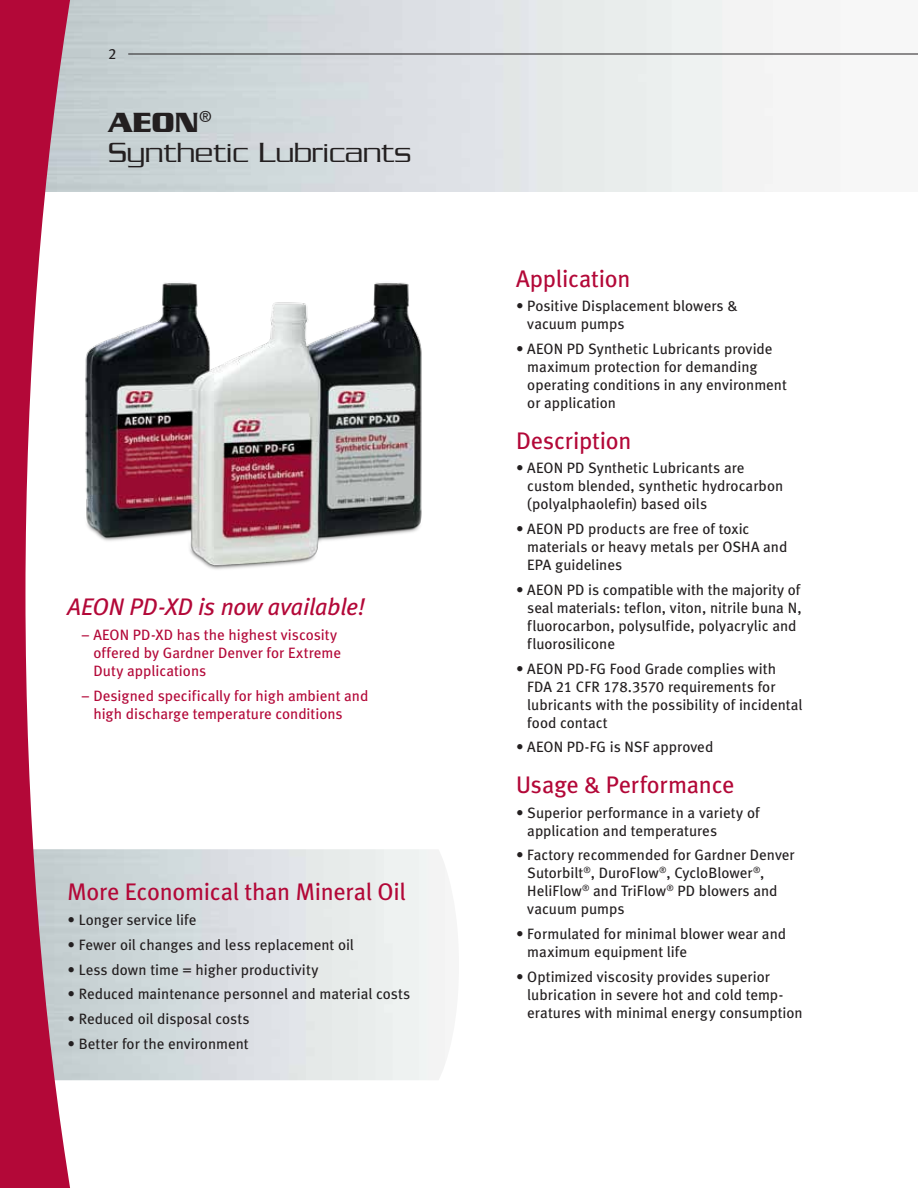
<style>
.page{position:relative;width:918px;height:1188px;background:#fff}
.page>*{position:absolute;margin:0;border:0;box-sizing:border-box;transform-origin:0 0}
.t1{font:300 30px/30px "Serpentine LT";color:#231f20}
.t2{font:24px "Meta Book LF";letter-spacing:-.01em;color:#b30838}
.t3{font:italic 24px "Meta Book LF";letter-spacing:-.01em;color:#b30838}
.t4{font:15px/18px "Meta Book LF";color:#231f20}
.t5{font:15px/18px "Meta Book LF";color:#b30838}
.s1{font-weight:700}
</style>
<div class="page">
<hr style="left:128px;top:54px;width:790px;height:1px;background:#231f20">
<svg style="left:0;top:0;width:72px;height:1188px;fill:#b30838"></svg>
<img style="left:68px;top:270px;width:354px;height:306px">
<p class="t4" style="left:108px;top:44px;width:10px">2</p>
<h1 class="t1" style="left:108px;top:107px;width:305px"><span class="s1">AEON</span><sup>®<br></sup>Synthetic Lubricants</h1>
<h2 class="t3" style="left:68px;top:593px;width:299px">AEON PD-XD is now available!</h2>
<p class="t5" style="left:93px;top:626px;width:249px;text-indent:-12px">– AEON PD-XD has the highest viscosity offered by Gardner Denver for Extreme<br>Duty applications</p>
<p class="t5" style="left:93px;top:687px;width:277px;text-indent:-12px">– Designed specifically for high ambient and high discharge temperature conditions</p>
<h2 class="t2" style="left:68px;top:878px;width:340px">More Economical than Mineral Oil</h2>
<p class="t4" style="left:68px;top:911px;width:130px">• Longer service life</p>
<p class="t4" style="left:68px;top:935px;width:288px">• Fewer oil changes and less replacement oil</p>
<p class="t4" style="left:68px;top:960px;width:252px">• Less down time = higher productivity</p>
<p class="t4" style="left:68px;top:985px;width:344px">• Reduced maintenance personnel and material costs</p>
<p class="t4" style="left:68px;top:1010px;width:184px">• Reduced oil disposal costs</p>
<p class="t4" style="left:68px;top:1034px;width:183px">• Better for the environment</p>
<h2 class="t2" style="left:516px;top:264px;width:116px">Application</h2>
<p class="t4" style="left:527px;top:297px;width:212px;text-indent:-11px">• Positive Displacement blowers &amp; vacuum pumps</p>
<p class="t4" style="left:527px;top:340px;width:261px;text-indent:-11px">• AEON PD Synthetic Lubricants provide maximum protection for demanding operating conditions in any environment or application</p>
<h2 class="t2" style="left:516px;top:426px;width:117px">Description</h2>
<p class="t4" style="left:527px;top:459px;width:257px;text-indent:-11px">• AEON PD Synthetic Lubricants are custom blended, synthetic hydrocarbon (polyalphaolefin) based oils</p>
<p class="t4" style="left:527px;top:520px;width:262px;text-indent:-11px">• AEON PD products are free of toxic materials or heavy metals per OSHA and<br>EPA guidelines</p>
<p class="t4" style="left:527px;top:580px;width:276px;text-indent:-11px">• AEON PD is compatible with the majority of seal materials: teflon, viton, nitrile buna N, fluorocarbon, polysulfide, polyacrylic and fluorosilicone</p>
<p class="t4" style="left:527px;top:659px;width:277px;text-indent:-11px">• AEON PD-FG Food Grade complies with FDA 21 CFR 178.3570 requirements for lubricants with the possibility of incidental food contact</p>
<p class="t4" style="left:516px;top:738px;width:199px">• AEON PD-FG is NSF approved</p>
<h2 class="t2" style="left:516px;top:770px;width:220px">Usage &amp; Performance</h2>
<p class="t4" style="left:527px;top:803px;width:234px;text-indent:-11px">• Superior performance in a variety of application and temperatures</p>
<p class="t4" style="left:527px;top:846px;width:269px;text-indent:-11px">• Factory recommended for Gardner Denver Sutorbilt<sup>®</sup>, DuroFlow<sup>®</sup>, CycloBlower<sup>®</sup>, HeliFlow<sup>®</sup> and TriFlow<sup>®</sup> PD blowers and vacuum pumps</p>
<p class="t4" style="left:527px;top:925px;width:260px;text-indent:-11px">• Formulated for minimal blower wear and maximum equipment life</p>
<p class="t4" style="left:527px;top:967px;width:277px;text-indent:-11px">• Optimized viscosity provides superior lubrication in severe hot and cold temp&shy;eratures with minimal energy consumption</p>
</div>
